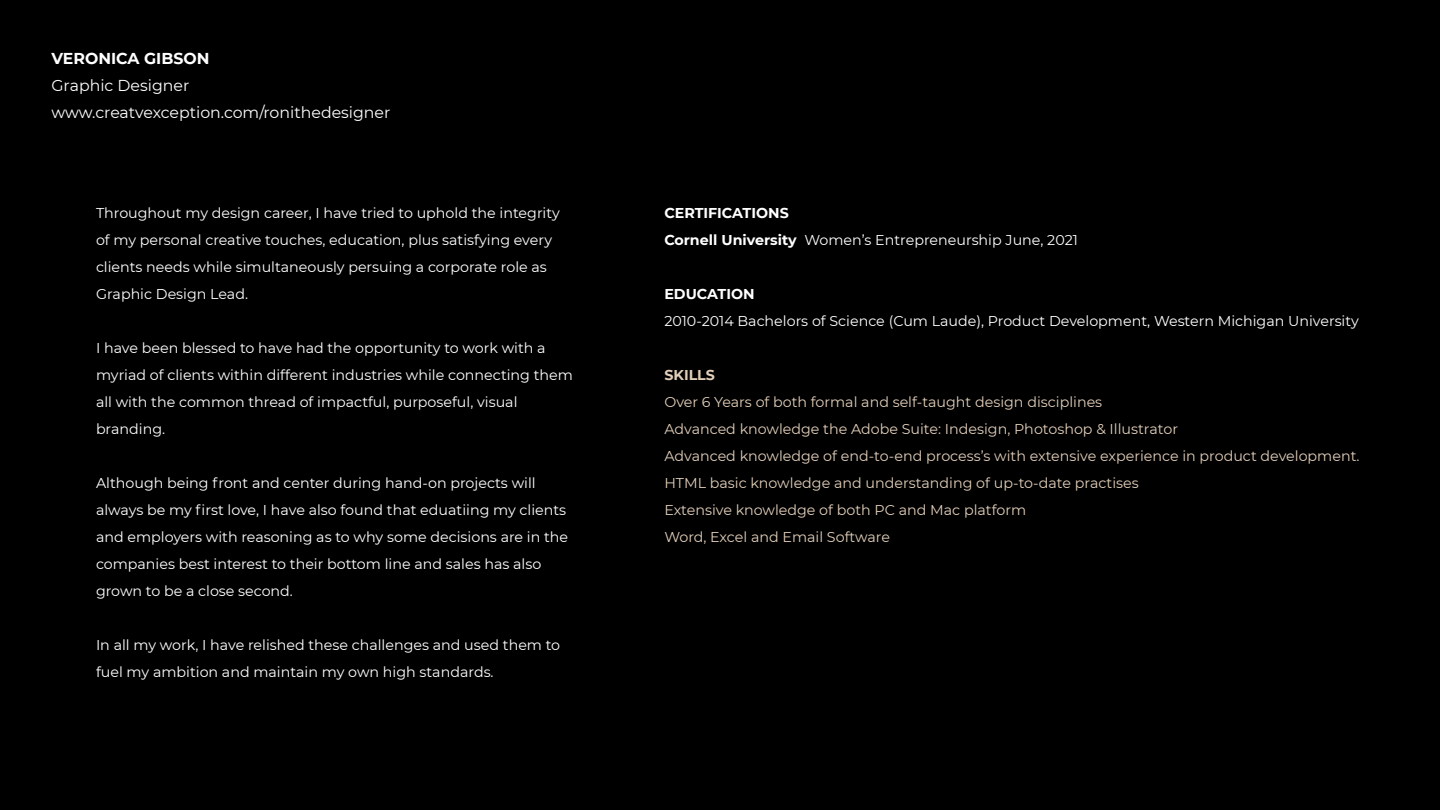
<style>
.page{position:relative;width:1440px;height:810px;background:#000}
.page>*{position:absolute;margin:0;border:0;box-sizing:border-box;transform-origin:0 0}
.t1{font:15.75px/27px "Montserrat";color:#fff}
.t2{font:700 15.75px "Montserrat";color:#fff}
.t3{font:14.25px/27px "Montserrat";color:#fff}
.t4{font:14.25px/27px "Montserrat";color:#e2cfba}
.t5{font:700 14.25px "Montserrat";color:#fff}
.t6{font:700 14.25px "Montserrat";color:#e2cfba}
.s1{font-weight:700}
</style>
<div class="page">
<p class="t2" style="left:51px;top:47px;width:160px">VERONICA GIBSON</p>
<p class="t1" style="left:51px;top:72px;width:341px">Graphic Designer www.creatvexception.com/ronithedesigner</p>
<p class="t3" style="left:96px;top:199px;width:465px">Throughout my design career, I have tried to uphold the integrity of my personal creative touches, education, plus satisfying every clients needs while simultaneously persuing a corporate role as Graphic Design Lead.</p>
<p class="t3" style="left:96px;top:334px;width:479px">I have been blessed to have had the opportunity to work with a myriad of clients within different industries while connecting them all with the common thread of impactful, purposeful, visual branding.</p>
<p class="t3" style="left:96px;top:469px;width:474px">Although being front and center during hand-on projects will always be my first love, I have also found that eduatiing my clients and employers with reasoning as to why some decisions are in the companies best interest to their bottom line and sales has also grown to be a close second.</p>
<p class="t3" style="left:96px;top:631px;width:466px">In all my work, I have relished these challenges and used them to fuel my ambition and maintain my own high standards.</p>
<p class="t3" style="left:664px;top:199px;width:415px"><span class="s1">CERTIFICATIONS<br>Cornell University</span> Women’s Entrepreneurship June, 2021</p>
<p class="t5" style="left:664px;top:283px;width:92px">EDUCATION</p>
<p class="t3" style="left:664px;top:307px;width:696px">2010-2014 Bachelors of Science (Cum Laude), Product Development, Western Michigan University</p>
<p class="t6" style="left:664px;top:364px;width:52px">SKILLS</p>
<p class="t4" style="left:664px;top:388px;width:697px">Over 6 Years of both formal and self-taught design disciplines<br>Advanced knowledge the Adobe Suite: Indesign, Photoshop &amp; Illustrator<br>Advanced knowledge of end-to-end process’s with extensive experience in product development.<br>HTML basic knowledge and understanding of up-to-date practises<br>Extensive knowledge of both PC and Mac platform<br>Word, Excel and Email Software</p>
</div>
